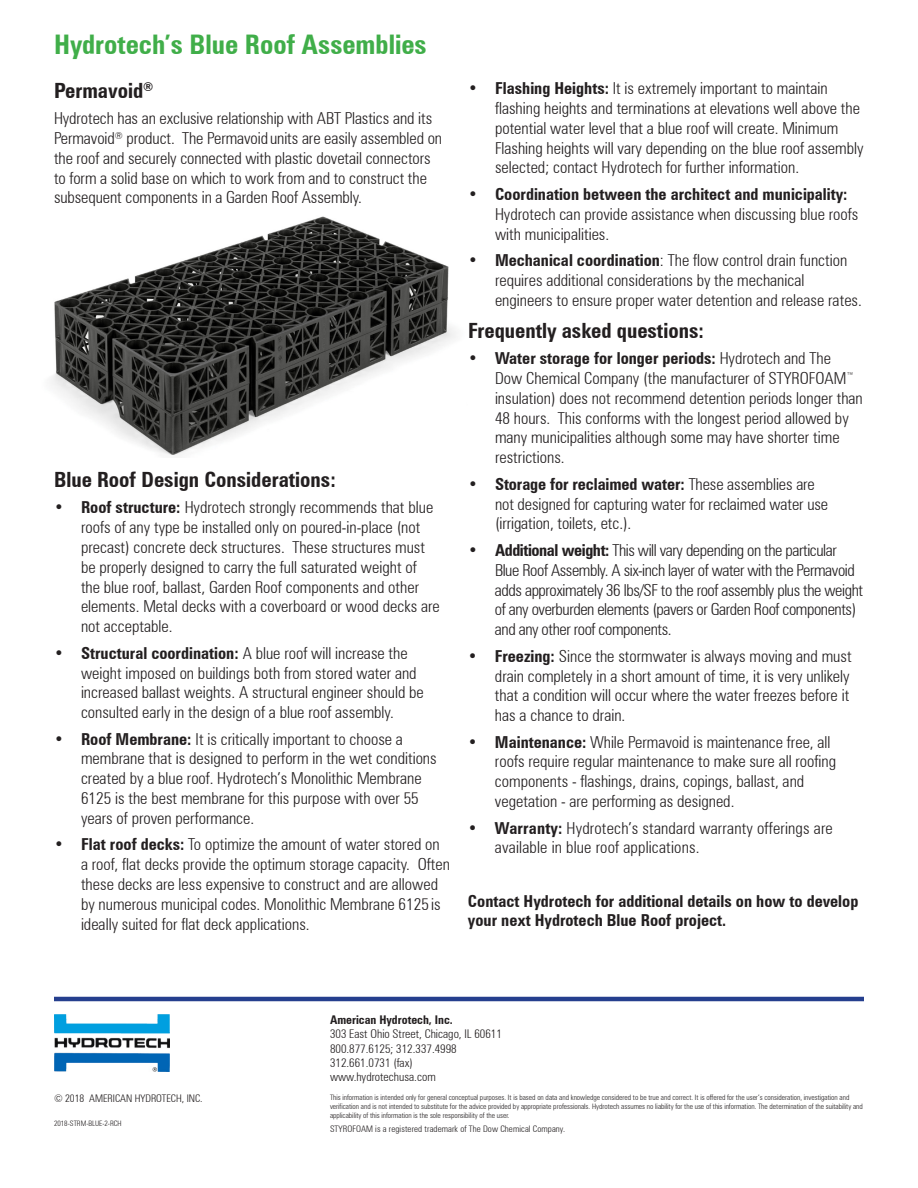
<style>
.page{position:relative;width:918px;height:1188px;background:#fff}
.page>*{position:absolute;margin:0;border:0;box-sizing:border-box;transform-origin:0 0}
.Heading_1{font:700 condensed 27px "Zurich BT";color:#40ae49}
.t1{font:700 condensed 21px "Zurich BT";color:#231f20}
.t2{font:300 condensed 16.5px/19.8px "Zurich BT";color:#231f20}
.t3{font:300 condensed 16.5px/19.8px "Zurich BT";letter-spacing:-.025em;color:#231f20}
.t4{font:700 condensed 16.5px/19.8px "Zurich BT";color:#231f20}
.t5{font:300 condensed 12px/14.4px "Zurich BT";color:#231f20}
.t6{font:700 condensed 12px "Zurich BT";color:#231f20}
.t7{font:300 condensed 10.5px "Zurich BT";color:#231f20}
.t8{font:300 condensed 9px "Zurich BT";letter-spacing:.01em;color:#231f20}
.t9{font:300 condensed 7.5px/9px "Zurich BT";color:#231f20}
.s1{font-weight:700}
</style>
<div class="page">
<hr style="left:54px;top:997px;width:810px;height:4px;background:#253f8e">
<img style="left:54px;top:1015px;width:116px;height:57px">
<img style="left:51px;top:216px;width:405px;height:239px">
<p class="Heading_1" style="left:54px;top:28px;width:374px">Hydrotech’s Blue Roof Assemblies</p>
<p class="t1" style="left:54px;top:77px;width:101px">Permavoid<sup>®</sup></p>
<p class="t2" style="left:54px;top:108px;width:390px">Hydrotech has an exclusive relationship with ABT Plastics and its Permavoid<sup>®</sup> product. The Permavoid units are easily assembled on the roof and securely connected with plastic dovetail connectors to form a solid base on which to work from and to construct the subsequent components in a Garden Roof Assembly.</p>
<p class="t1" style="left:54px;top:467px;width:283px">Blue Roof Design Considerations:</p>
<p class="t2" style="left:81px;top:497px;width:360px;text-indent:-27px"><span class="s1">• Roof structure:</span> Hydrotech strongly recommends that blue roofs of any type be installed only on poured-in-place (not precast) concrete deck structures. These structures must be properly designed to carry the full saturated weight of the blue roof, ballast, Garden Roof components and other elements. Metal decks with a coverboard or wood decks are not acceptable.</p>
<p class="t2" style="left:81px;top:643px;width:344px;text-indent:-27px"><span class="s1">• Structural coordination:</span> A blue roof will increase the weight imposed on buildings both from stored water and increased ballast weights. A structural engineer should be consulted early in the design of a blue roof assembly.</p>
<p class="t2" style="left:81px;top:729px;width:357px;text-indent:-27px"><span class="s1">• Roof Membrane:</span> It is critically important to choose a membrane that is designed to perform in the wet conditions created by a blue roof. Hydrotech’s Monolithic Membrane 6125 is the best membrane for this purpose with over 55 years of proven performance.</p>
<p class="t2" style="left:81px;top:835px;width:371px;text-indent:-27px"><span class="s1">• Flat roof decks:</span> To optimize the amount of water stored on a roof, flat decks provide the optimum storage capacity. Often these decks are less expensive to construct and are allowed by numerous municipal codes. Monolithic Membrane 6125 is ideally suited for flat deck applications.</p>
<p class="t2" style="left:495px;top:78px;width:370px;text-indent:-27px"><span class="s1">• Flashing Heights:</span> It is extremely important to maintain flashing heights and terminations at elevations well above the potential water level that a blue roof will create. Minimum Flashing heights will vary depending on the blue roof assembly selected; contact Hydrotech for further information.</p>
<p class="t2" style="left:495px;top:184px;width:365px;text-indent:-27px"><span class="s1">• Coordination between the architect and municipality:<br></span>Hydrotech can provide assistance when discussing blue roofs with municipalities.</p>
<p class="t2" style="left:495px;top:250px;width:368px;text-indent:-27px"><span class="s1">• Mechanical coordination</span>: The flow control drain function requires additional considerations by the mechanical engineers to ensure proper water detention and release rates.</p>
<p class="t1" style="left:468px;top:317px;width:237px">Frequently asked questions:</p>
<p class="t2" style="left:495px;top:348px;width:369px;text-indent:-27px"><span class="s1">• Water storage for longer periods:</span> Hydrotech and The<br>Dow Chemical Company (the manufacturer of STYROFOAM<sup>™ </sup>insulation) does not recommend detention periods longer than 48 hours. This conforms with the longest period allowed by many municipalities although some may have shorter time restrictions.</p>
<p class="t2" style="left:495px;top:474px;width:335px;text-indent:-27px"><span class="s1">• Storage for reclaimed water:</span> These assemblies are not designed for capturing water for reclaimed water use (irrigation, toilets, etc.).</p>
<p class="t3" style="left:495px;top:540px;width:370px;text-indent:-27px"><span class="s1">• Additional weight:</span> This will vary depending on the particular Blue Roof Assembly. A six-inch layer of water with the Permavoid adds approximately 36 lbs/SF to the roof assembly plus the weight of any overburden elements (pavers or Garden Roof components) and any other roof components.</p>
<p class="t2" style="left:495px;top:646px;width:358px;text-indent:-27px"><span class="s1">• Freezing:</span> Since the stormwater is always moving and must drain completely in a short amount of time, it is very unlikely that a condition will occur where the water freezes before it has a chance to drain.</p>
<p class="t2" style="left:495px;top:732px;width:343px;text-indent:-27px"><span class="s1">• Maintenance:</span> While Permavoid is maintenance free, all roofs require regular maintenance to make sure all roofing components - flashings, drains, copings, ballast, and vegetation - are performing as designed.</p>
<p class="t2" style="left:495px;top:818px;width:339px;text-indent:-27px"><span class="s1">• Warranty:</span> Hydrotech’s standard warranty offerings are available in blue roof applications.</p>
<p class="t4" style="left:468px;top:891px;width:392px">Contact Hydrotech for additional details on how to develop your next Hydrotech Blue Roof project.</p>
<p class="t7" style="left:54px;top:1092px;width:150px">© 2018 AMERICAN HYDROTECH, INC.</p>
<p class="t9" style="left:54px;top:1118px;width:69px">2018-STRM-BLUE-2-RCH</p>
<p class="t6" style="left:330px;top:1012px;width:124px">American Hydrotech, Inc.</p>
<p class="t5" style="left:330px;top:1027px;width:173px">303 East Ohio Street, Chicago, IL 60611<br>800.877.6125; 312.337.4998<br>312.661.0731 (fax) www.hydrotechusa.com</p>
<p class="t9" style="left:330px;top:1093px;width:534px">This information is intended only for general conceptual purposes. It is based on data and knowledge considered to be true and correct. It is offered for the user’s consideration, investigation and verification and is not intended to substitute for the advice provided by appropriate professionals. Hydrotech assumes no liability for the use of this information. The determination of the suitability and applicability of this information is the sole responsibility of the user.</p>
<p class="t8" style="left:330px;top:1124px;width:237px">STYROFOAM is a registered trademark of The Dow Chemical Company.</p>
</div>
